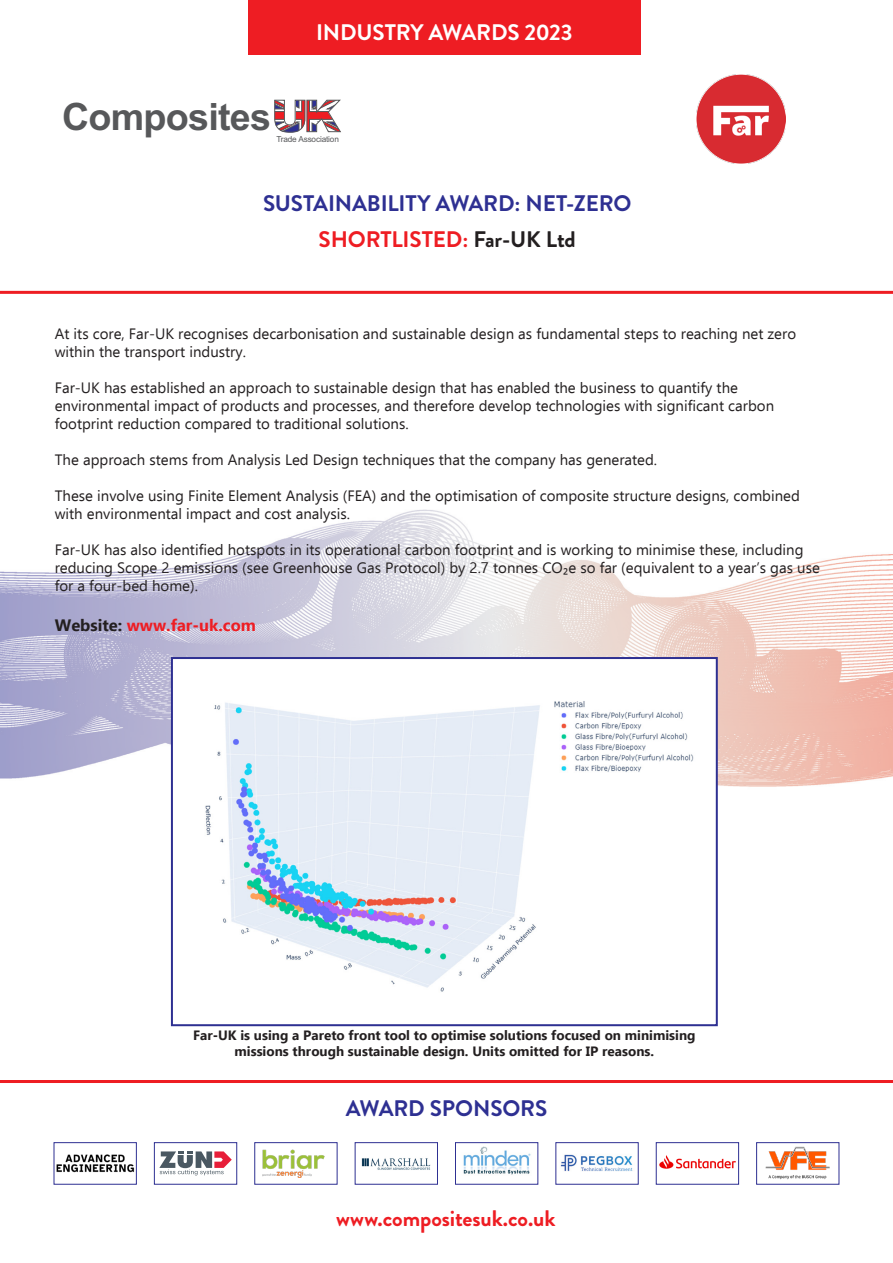
<style>
.page{position:relative;width:893px;height:1263px;background:#fff}
.page>*{position:absolute;margin:0;border:0;box-sizing:border-box;transform-origin:0 0}
.t1{font:700 37.65px "Arial";letter-spacing:-.02em;color:#57585a}
.t2{font:700 22.5px "Brandon Grotesque";letter-spacing:-.005em;color:#ee1d23}
.t3{font:700 22.5px "Brandon Grotesque";letter-spacing:-.01em;color:#2e3092}
.t4{font:700 22.5px "Brandon Grotesque";letter-spacing:-.01em;color:#fff}
.t5{font:700 16.5px "Ebrima";color:#ee1d23}
.t6{font:15px/18px "Ebrima";color:#231f20}
.t7{font:700 13.5px "Ebrima";color:#231f20}
.t8{font:8.25px "Arial";letter-spacing:-.02em;color:#57585a}
.s1{font-weight:900;font-size:43.95px}
.s2{color:#231f20}
</style>
<div class="page">
<img style="left:0;top:509px;width:893px;height:296px">
<hr style="left:0;top:291px;width:893px;height:3px;background:#ee1d23">
<hr style="left:0;top:1080px;width:893px;height:3px;background:#ee1d23">
<svg style="left:275px;top:100px;width:66px;height:32px"></svg>
<img style="left:697px;top:75px;width:88px;height:89px">
<div style="left:172px;top:658px;width:545px;height:367px;background:#fff"></div>
<img style="left:205px;top:701px;width:489px;height:291px">
<div style="left:171px;top:657px;width:547px;height:369px;border:2px solid #2e3092"></div>
<div style="left:249px;top:0;width:392px;height:54px;background:#ee1d23"></div>
<img style="left:56px;top:1155px;width:79px;height:17px">
<div style="left:54px;top:1142px;width:83px;height:42px;border:1px solid #2e3092"></div>
<svg style="left:159px;top:1151px;width:73px;height:24px"></svg>
<div style="left:154px;top:1142px;width:83px;height:42px;border:1px solid #2e3092"></div>
<img style="left:262px;top:1149px;width:63px;height:29px">
<div style="left:254px;top:1142px;width:83px;height:42px;border:1px solid #2e3092"></div>
<img style="left:361px;top:1158px;width:70px;height:12px">
<div style="left:355px;top:1142px;width:83px;height:42px;border:1px solid #2e3092"></div>
<img style="left:463px;top:1146px;width:68px;height:29px">
<div style="left:455px;top:1142px;width:83px;height:42px;border:1px solid #2e3092"></div>
<img style="left:560px;top:1154px;width:73px;height:18px">
<div style="left:555px;top:1142px;width:84px;height:42px;border:1px solid #2e3092"></div>
<img style="left:659px;top:1155px;width:77px;height:14px">
<div style="left:656px;top:1142px;width:83px;height:42px;border:1px solid #2e3092"></div>
<img style="left:765px;top:1147px;width:65px;height:33px">
<div style="left:756px;top:1142px;width:83px;height:42px;border:1px solid #2e3092"></div>
<p class="t4" style="left:316px;top:17px;width:258px">INDUSTRY AWARDS 2023</p>
<p class="t1" style="left:62px;top:90px;width:280px">Composites<span class="s1">UK</span></p>
<p class="t8" style="left:276px;top:134px;width:64px">Trade Association</p>
<p class="t3" style="left:263px;top:188px;width:370px">SUSTAINABILITY AWARD: NET-ZERO</p>
<p class="t2" style="left:319px;top:224px;width:259px">SHORTLISTED: <span class="s2">Far-UK Ltd</span></p>
<p class="t6" style="left:55px;top:325px;width:743px">At its core, Far-UK recognises decarbonisation and sustainable design as fundamental steps to reaching net zero within the transport industry.</p>
<p class="t6" style="left:55px;top:379px;width:721px">Far-UK has established an approach to sustainable design that has enabled the business to quantify the environmental impact of products and processes, and therefore develop technologies with significant carbon footprint reduction compared to traditional solutions.</p>
<p class="t6" style="left:55px;top:451px;width:604px">The approach stems from Analysis Led Design techniques that the company has generated.</p>
<p class="t6" style="left:55px;top:487px;width:747px">These involve using Finite Element Analysis (FEA) and the optimisation of composite structure designs, combined with environmental impact and cost analysis.</p>
<p class="t6" style="left:55px;top:541px;width:767px">Far-UK has also identified hotspots in its operational carbon footprint and is working to minimise these, including reducing Scope 2 emissions (see Greenhouse Gas Protocol) by 2.7 tonnes CO₂e so far (equivalent to a year’s gas use for a four-bed home).</p>
<p class="t5" style="left:55px;top:612px;width:203px"><span class="s2">Website:</span> www.far-uk.com</p>
<p class="t7" style="left:193px;top:1024px;width:504px">Far-UK is using a Pareto front tool to optimise solutions focused on minimising</p>
<p class="t7" style="left:235px;top:1041px;width:421px">missions through sustainable design. Units omitted for IP reasons.</p>
<p class="t3" style="left:346px;top:1092px;width:203px">AWARD SPONSORS</p>
<p class="t2" style="left:336px;top:1202px;width:221px">www.compositesuk.co.uk</p>
</div>
